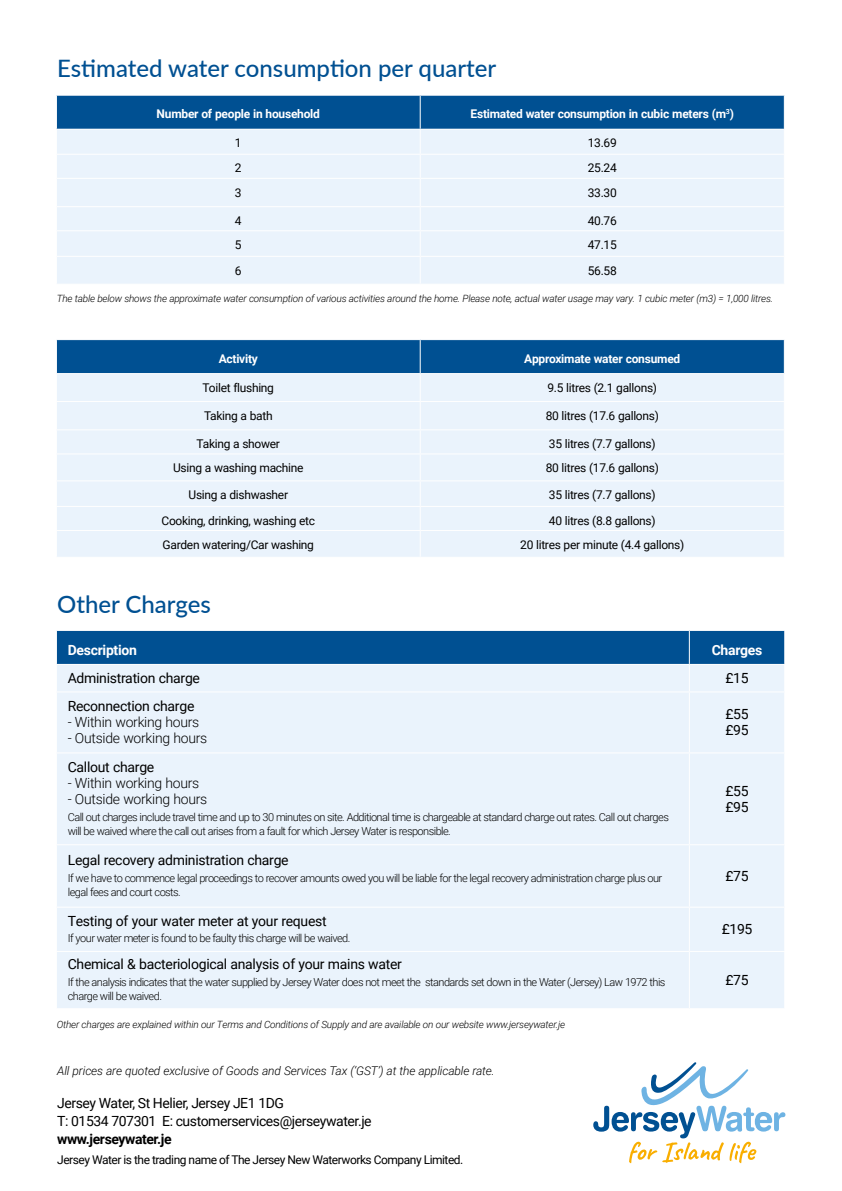
<style>
.page{position:relative;width:842px;height:1191px;background:#fff}
.page>*{position:absolute;margin:0;border:0;box-sizing:border-box;transform-origin:0 0}
.t1{font:500 24px "Lato";color:#005092}
.t2{font:14px/16px "Roboto";letter-spacing:-.02em;color:#000}
.t3{font:300 14px "Roboto";letter-spacing:-.02em;color:#000}
.t4{font:700 14px "Roboto";letter-spacing:-.03em;color:#000}
.t5{font:700 14px "Roboto";letter-spacing:-.02em;color:#fff}
.t6{font:12px "Roboto";letter-spacing:-.025em;color:#000}
.t7{font:700 12px "Roboto";letter-spacing:-.02em;color:#fff}
.t8{font:italic 300 12px "Roboto";letter-spacing:-.01em;color:#000}
.t9{font:300 11px/14px "Roboto";letter-spacing:-.05em;color:#000}
.t10{font:italic 300 10px "Roboto";letter-spacing:-.02em;color:#000}
</style>
<div class="page">
<svg style="left:593px;top:1062px;width:192px;height:101px"></svg>
<svg style="left:56px;top:95px;width:729px;height:189px;background:#c2d7e9"></svg>
<svg style="left:56px;top:339px;width:729px;height:218px;background:#c7daec"></svg>
<div style="left:57px;top:692px;width:727px;height:316px;background:#eaf3fc"></div>
<svg style="left:56px;top:630px;width:729px;height:61px;background:#6c9bc2"></svg>
<hr style="left:689px;top:692px;width:1px;height:60px;background:#fff">
<hr style="left:56px;top:752px;width:633px;height:1px;background:#fff">
<hr style="left:689px;top:752px;width:96px;height:1px;background:#fff">
<hr style="left:689px;top:753px;width:1px;height:91px;background:#fff">
<hr style="left:56px;top:844px;width:633px;height:1px;background:#fff">
<hr style="left:689px;top:844px;width:96px;height:1px;background:#fff">
<hr style="left:689px;top:845px;width:1px;height:61px;background:#fff">
<hr style="left:56px;top:906px;width:633px;height:1px;background:#fff">
<hr style="left:689px;top:906px;width:96px;height:1px;background:#fff">
<hr style="left:689px;top:907px;width:1px;height:44px;background:#fff">
<hr style="left:56px;top:951px;width:633px;height:1px;background:#fff">
<hr style="left:689px;top:951px;width:96px;height:1px;background:#fff">
<hr style="left:689px;top:952px;width:1px;height:56px;background:#fff">
<h1 class="t1" style="left:57px;top:51px;width:441px">Estimated water consumption per quarter</h1>
<p class="t7" style="left:157px;top:106px;width:165px">Number of people in household</p>
<p class="t7" style="left:471px;top:106px;width:265px">Estimated water consumption in cubic meters (m<sup>3</sup>)</p>
<p class="t6" style="left:235px;top:135px;width:8px">1</p>
<p class="t6" style="left:588px;top:135px;width:30px">13.69</p>
<p class="t6" style="left:235px;top:160px;width:8px">2</p>
<p class="t6" style="left:588px;top:160px;width:30px">25.24</p>
<p class="t6" style="left:235px;top:184px;width:8px">3</p>
<p class="t6" style="left:588px;top:184px;width:30px">33.30</p>
<p class="t6" style="left:235px;top:212px;width:8px">4</p>
<p class="t6" style="left:588px;top:212px;width:30px">40.76</p>
<p class="t6" style="left:235px;top:236px;width:8px">5</p>
<p class="t6" style="left:588px;top:236px;width:30px">47.15</p>
<p class="t6" style="left:235px;top:262px;width:8px">6</p>
<p class="t6" style="left:588px;top:262px;width:30px">56.58</p>
<p class="t10" style="left:57px;top:291px;width:718px">The table below shows the approximate water consumption of various activities around the home. Please note, actual water usage may vary. 1 cubic meter (m3) = 1,000 litres.</p>
<p class="t7" style="left:219px;top:350px;width:41px">Activity</p>
<p class="t7" style="left:524px;top:350px;width:158px">Approximate water consumed</p>
<p class="t6" style="left:203px;top:379px;width:73px">Toilet flushing</p>
<p class="t6" style="left:547px;top:379px;width:111px">9.5 litres (2.1 gallons)</p>
<p class="t6" style="left:204px;top:407px;width:70px">Taking a bath</p>
<p class="t6" style="left:546px;top:407px;width:115px">80 litres (17.6 gallons)</p>
<p class="t6" style="left:197px;top:435px;width:85px">Taking a shower</p>
<p class="t6" style="left:549px;top:435px;width:108px">35 litres (7.7 gallons)</p>
<p class="t6" style="left:173px;top:459px;width:132px">Using a washing machine</p>
<p class="t6" style="left:546px;top:459px;width:115px">80 litres (17.6 gallons)</p>
<p class="t6" style="left:189px;top:486px;width:101px">Using a dishwasher</p>
<p class="t6" style="left:549px;top:486px;width:108px">35 litres (7.7 gallons)</p>
<p class="t6" style="left:162px;top:512px;width:155px">Cooking, drinking, washing etc</p>
<p class="t6" style="left:549px;top:512px;width:108px">40 litres (8.8 gallons)</p>
<p class="t6" style="left:163px;top:536px;width:153px">Garden watering/Car washing</p>
<p class="t6" style="left:520px;top:536px;width:166px">20 litres per minute (4.4 gallons)</p>
<h1 class="t1" style="left:57px;top:587px;width:155px">Other Charges</h1>
<p class="t5" style="left:68px;top:640px;width:71px">Description</p>
<p class="t5" style="left:712px;top:640px;width:52px">Charges</p>
<p class="t2" style="left:68px;top:669px;width:134px">Administration charge</p>
<p class="t2" style="left:725px;top:669px;width:25px">£15</p>
<p class="t2" style="left:68px;top:697px;width:128px">Reconnection charge</p>
<p class="t3" style="left:68px;top:712px;width:133px">- Within working hours</p>
<p class="t3" style="left:68px;top:728px;width:141px">- Outside working hours</p>
<p class="t2" style="left:725px;top:705px;width:25px">£55 £95</p>
<p class="t2" style="left:68px;top:758px;width:88px">Callout charge</p>
<p class="t3" style="left:68px;top:773px;width:133px">- Within working hours</p>
<p class="t3" style="left:68px;top:789px;width:141px">- Outside working hours</p>
<p class="t9" style="left:68px;top:809px;width:603px">Call out charges include travel time and up to 30 minutes on site. Additional time is chargeable at standard charge out rates. Call out charges will be waived where the call out arises from a fault for which Jersey Water is responsible.</p>
<p class="t2" style="left:725px;top:782px;width:25px">£55 £95</p>
<p class="t2" style="left:68px;top:851px;width:222px">Legal recovery administration charge</p>
<p class="t9" style="left:68px;top:870px;width:596px">If we have to commence legal proceedings to recover amounts owed you will be liable for the legal recovery administration charge plus our legal fees and court costs.</p>
<p class="t2" style="left:725px;top:867px;width:25px">£75</p>
<p class="t2" style="left:68px;top:912px;width:260px">Testing of your water meter at your request</p>
<p class="t9" style="left:68px;top:931px;width:284px">If your water meter is found to be faulty this charge will be waived.</p>
<p class="t2" style="left:722px;top:920px;width:32px">£195</p>
<p class="t2" style="left:68px;top:956px;width:336px">Chemical &amp; bacteriological analysis of your mains water</p>
<p class="t9" style="left:68px;top:975px;width:599px">If the analysis indicates that the water supplied by Jersey Water does not meet the standards set down in the Water (Jersey) Law 1972 this charge will be waived.</p>
<p class="t2" style="left:725px;top:971px;width:25px">£75</p>
<p class="t10" style="left:57px;top:1017px;width:510px">Other charges are explained within our Terms and Conditions of Supply and are available on our website www.jerseywater.je</p>
<p class="t8" style="left:57px;top:1061px;width:439px">All prices are quoted exclusive of Goods and Services Tax (‘GST’) at the applicable rate.</p>
<p class="t2" style="left:57px;top:1093px;width:316px;line-height:18px">Jersey Water, St Helier, Jersey JE1 1DG<br>T: 01534 707301 E: customerservices@jerseywater.je</p>
<p class="t4" style="left:57px;top:1129px;width:116px">www.jerseywater.je</p>
<p class="t6" style="left:57px;top:1151px;width:408px">Jersey Water is the trading name of The Jersey New Waterworks Company Limited.</p>
</div>
